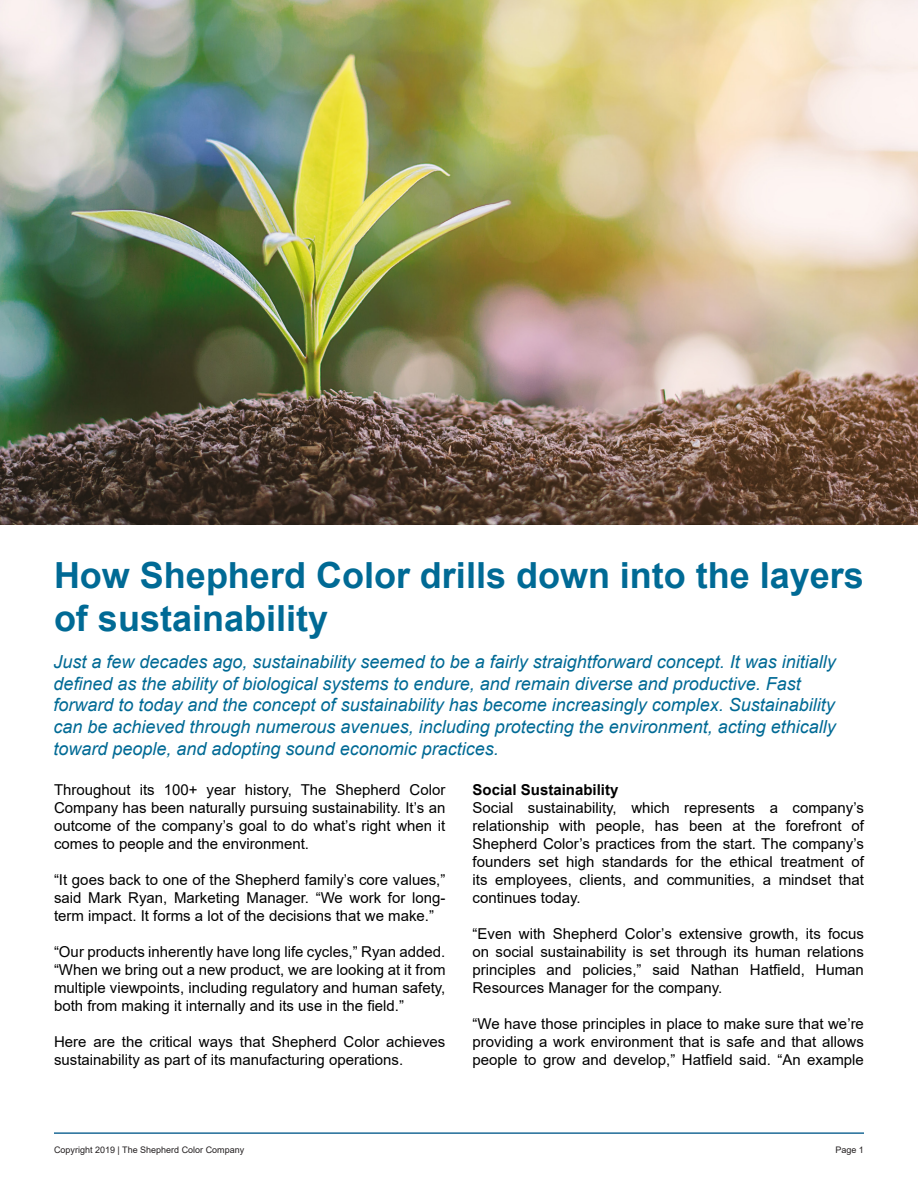
<style>
.page{position:relative;width:918px;height:1188px;background:#fff}
.page>*{position:absolute;margin:0;border:0;box-sizing:border-box;transform-origin:0 0}
.t1{font:700 36px/43.2px "Arial";color:#006a95}
.t2{font:italic 18px/21.6px "Arial";color:#006a95}
.Body{font:15px/18px "Arial";color:#000;text-align:justify}
.Body-2{font:700 15px "Arial";color:#000}
.t3{font:9px "Arial";color:#231f20}
</style>
<div class="page">
<hr style="left:54px;top:1132px;width:810px;height:2px;background:#1f6b97">
<img style="left:0;top:0;width:918px;height:524px">
<p class="t1" style="left:54px;top:554px;width:812px">How Shepherd Color drills down into the layers of sustainability</p>
<p class="t2" style="left:53px;top:651px;width:784px">Just a few decades ago, sustainability seemed to be a fairly straightforward concept. It was initially defined as the ability of biological systems to endure, and remain diverse and productive. Fast forward to today and the concept of sustainability has become increasingly complex. Sustainability can be achieved through numerous avenues, including protecting the environment, acting ethically toward people, and adopting sound economic practices.</p>
<p class="Body" style="left:54px;top:781px;width:393px">Throughout its 100+ year history, The Shepherd Color Company has been naturally pursuing sustainability. It’s an outcome of the company’s goal to do what’s right when it comes to people and the environment.</p>
<p class="Body" style="left:54px;top:871px;width:393px">“It goes back to one of the Shepherd family’s core values,” said Mark Ryan, Marketing Manager. “We work for long&shy;term impact. It forms a lot of the decisions that we make.”</p>
<p class="Body" style="left:54px;top:943px;width:393px">“Our products inherently have long life cycles,” Ryan added. “When we bring out a new product, we are looking at it from multiple viewpoints, including regulatory and human safety, both from making it internally and its use in the field.”</p>
<p class="Body" style="left:54px;top:1033px;width:393px">Here are the critical ways that Shepherd Color achieves sustainability as part of its manufacturing operations.</p>
<p class="Body-2" style="left:472px;top:779px;width:147px">Social Sustainability</p>
<p class="Body" style="left:472px;top:799px;width:393px">Social sustainability, which represents a company’s relationship with people, has been at the forefront of Shepherd Color’s practices from the start. The company’s founders set high standards for the ethical treatment of its employees, clients, and communities, a mindset that continues today.</p>
<p class="Body" style="left:472px;top:925px;width:393px">“Even with Shepherd Color’s extensive growth, its focus on social sustainability is set through its human relations principles and policies,” said Nathan Hatfield, Human Resources Manager for the company.</p>
<p class="Body" style="left:472px;top:1015px;width:393px">“We have those principles in place to make sure that we’re providing a work environment that is safe and that allows people to grow and develop,” Hatfield said. “An example</p>
<p class="t3" style="left:54px;top:1144px;width:192px">Copyright 2019 | The Shepherd Color Company</p>
<p class="t3" style="left:835px;top:1144px;width:30px">Page 1</p>
</div>
